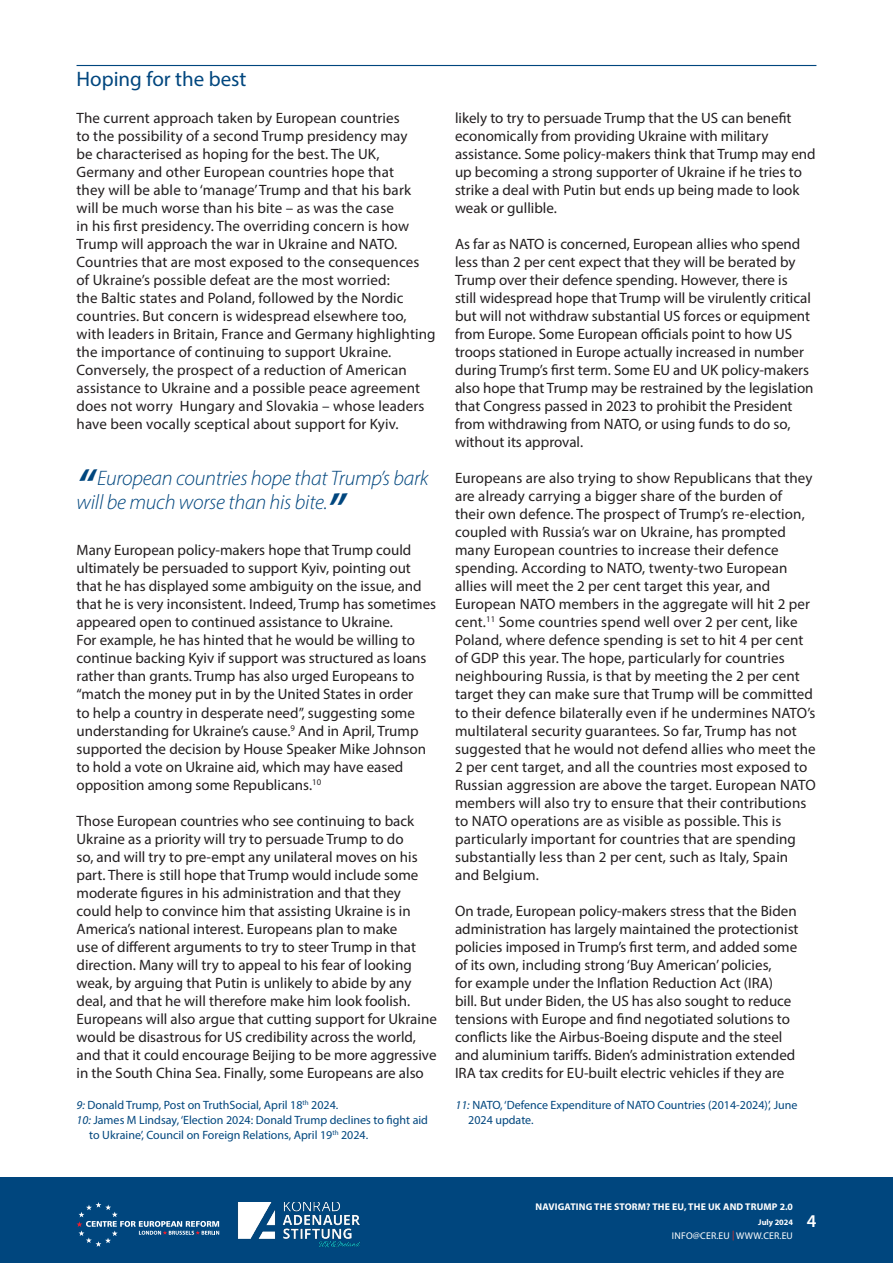
<style>
.page{position:relative;width:893px;height:1263px;background:#fff}
.page>*{position:absolute;margin:0;border:0;box-sizing:border-box;transform-origin:0 0}
.t1{font:italic 300 21px/24px "Myriad Pro";letter-spacing:-.01em;color:#00467e}
.Section_Breaks{font:21px "Myriad Pro";color:#00467e}
.t2{font:600 18px "Myriad Pro";color:#fff}
.Body_Copy{font:15px/18px "Myriad Pro";color:#231f20}
.Footnotes{font:12px/15px "Myriad Pro";color:#00467e}
.t3{font:700 9.75px "Myriad Pro";letter-spacing:.02em;color:#fff}
.t4{font:9.75px "Myriad Pro";letter-spacing:.02em;color:#fff}
.t5{font:700 8.25px "Myriad Pro";color:#fff}
.s1{font-weight:600;font-size:45px}
.s2{font-style:italic}
.s3{color:#ee2e22}
</style>
<div class="page">
<hr style="left:77px;top:65px;width:739px;height:1px;background:#00467e">
<div style="left:0;top:1178px;width:893px;height:85px;background:#00467e"></div>
<svg style="left:77px;top:1202px;width:142px;height:45px"></svg>
<img style="left:237px;top:1202px;width:123px;height:46px">
<p class="Section_Breaks" style="left:77px;top:66px;width:171px">Hoping for the best</p>
<p class="Body_Copy" style="left:77px;top:109px;width:361px">The current approach taken by European countries<br>to the possibility of a second Trump presidency may<br>be characterised as hoping for the best. The UK, Germany and other European countries hope that<br>they will be able to ‘manage’ Trump and that his bark will be much worse than his bite – as was the case<br>in his first presidency. The overriding concern is how Trump will approach the war in Ukraine and NATO.<br>Countries that are most exposed to the consequences of Ukraine’s possible defeat are the most worried:<br>the Baltic states and Poland, followed by the Nordic countries. But concern is widespread elsewhere too, with leaders in Britain, France and Germany highlighting the importance of continuing to support Ukraine.<br>Conversely, the prospect of a reduction of American assistance to Ukraine and a possible peace agreement does not worry Hungary and Slovakia – whose leaders have been vocally sceptical about support for Kyiv.</p>
<p class="t1" style="left:77px;top:465px;width:353px"><span class="s1">“</span> European countries hope that Trump’s bark will be much worse than his bite.<span class="s1">”</span></p>
<p class="Body_Copy" style="left:77px;top:541px;width:361px">Many European policy-makers hope that Trump could ultimately be persuaded to support Kyiv, pointing out that he has displayed some ambiguity on the issue, and that he is very inconsistent. Indeed, Trump has sometimes appeared open to continued assistance to Ukraine.<br>For example, he has hinted that he would be willing to continue backing Kyiv if support was structured as loans rather than grants. Trump has also urged Europeans to “match the money put in by the United States in order<br>to help a country in desperate need”, suggesting some understanding for Ukraine’s cause.<sup>9</sup> And in April, Trump supported the decision by House Speaker Mike Johnson to hold a vote on Ukraine aid, which may have eased opposition among some Republicans.<sup>10</sup></p>
<p class="Body_Copy" style="left:77px;top:811px;width:362px">Those European countries who see continuing to back Ukraine as a priority will try to persuade Trump to do<br>so, and will try to pre-empt any unilateral moves on his part. There is still hope that Trump would include some moderate figures in his administration and that they could help to convince him that assisting Ukraine is in America’s national interest. Europeans plan to make<br>use of different arguments to try to steer Trump in that direction. Many will try to appeal to his fear of looking weak, by arguing that Putin is unlikely to abide by any deal, and that he will therefore make him look foolish.<br>Europeans will also argue that cutting support for Ukraine would be disastrous for US credibility across the world, and that it could encourage Beijing to be more aggressive in the South China Sea. Finally, some Europeans are also</p>
<p class="Footnotes" style="left:77px;top:1097px;width:263px"><span class="s2">9:</span> Donald Trump, Post on TruthSocial, April 18<sup>th</sup> 2024.</p>
<p class="Footnotes" style="left:89px;top:1112px;width:340px;text-indent:-13px"><span class="s2">10:</span> James M Lindsay, ‘Election 2024: Donald Trump declines to fight aid to Ukraine’, Council on Foreign Relations, April 19<sup>th</sup> 2024.</p>
<p class="Body_Copy" style="left:455px;top:109px;width:362px">likely to try to persuade Trump that the US can benefit economically from providing Ukraine with military assistance. Some policy-makers think that Trump may end up becoming a strong supporter of Ukraine if he tries to strike a deal with Putin but ends up being made to look weak or gullible.</p>
<p class="Body_Copy" style="left:455px;top:235px;width:360px">As far as NATO is concerned, European allies who spend less than 2 per cent expect that they will be berated by Trump over their defence spending. However, there is<br>still widespread hope that Trump will be virulently critical but will not withdraw substantial US forces or equipment from Europe. Some European officials point to how US troops stationed in Europe actually increased in number during Trump’s first term. Some EU and UK policy-makers also hope that Trump may be restrained by the legislation that Congress passed in 2023 to prohibit the President from withdrawing from NATO, or using funds to do so, without its approval.</p>
<p class="Body_Copy" style="left:455px;top:469px;width:362px">Europeans are also trying to show Republicans that they are already carrying a bigger share of the burden of their own defence. The prospect of Trump’s re-election, coupled with Russia’s war on Ukraine, has prompted many European countries to increase their defence spending. According to NATO, twenty-two European allies will meet the 2 per cent target this year, and European NATO members in the aggregate will hit 2 per cent.<sup>11</sup> Some countries spend well over 2 per cent, like Poland, where defence spending is set to hit 4 per cent of GDP this year. The hope, particularly for countries neighbouring Russia, is that by meeting the 2 per cent target they can make sure that Trump will be committed to their defence bilaterally even if he undermines NATO’s multilateral security guarantees. So far, Trump has not suggested that he would not defend allies who meet the 2 per cent target, and all the countries most exposed to Russian aggression are above the target. European NATO members will also try to ensure that their contributions to NATO operations are as visible as possible. This is particularly important for countries that are spending substantially less than 2 per cent, such as Italy, Spain and Belgium.</p>
<p class="Body_Copy" style="left:455px;top:901px;width:345px">On trade, European policy-makers stress that the Biden administration has largely maintained the protectionist policies imposed in Trump’s first term, and added some of its own, including strong ‘Buy American’ policies,<br>for example under the Inflation Reduction Act (IRA) bill. But under Biden, the US has also sought to reduce tensions with Europe and find negotiated solutions to conflicts like the Airbus-Boeing dispute and the steel and aluminium tariffs. Biden’s administration extended IRA tax credits for EU-built electric vehicles if they are</p>
<p class="Footnotes" style="left:468px;top:1097px;width:331px;text-indent:-13px"><span class="s2">11:</span> NATO, ‘Defence Expenditure of NATO Countries (2014-2024)’, June<br>2024 update.</p>
<p class="t3" style="left:535px;top:1200px;width:259px">NAVIGATING THE STORM? THE EU, THE UK AND TRUMP 2.0</p>
<p class="t5" style="left:758px;top:1217px;width:36px">July 2024</p>
<p class="t4" style="left:672px;top:1229px;width:123px">INFO@CER.EU <span class="s3">|</span> WWW.CER.EU</p>
<p class="t2" style="left:807px;top:1210px;width:11px">4</p>
</div>
